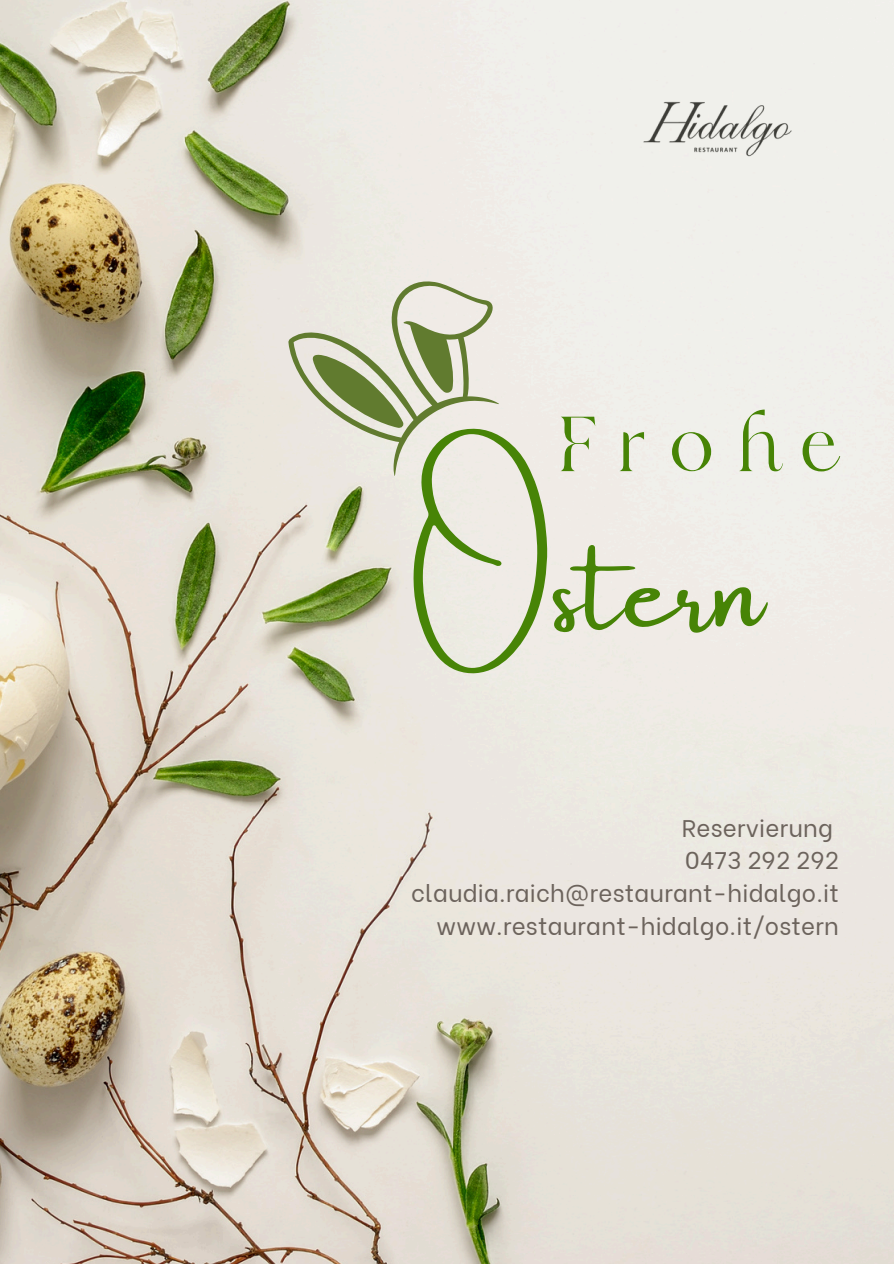
<style>
.page{position:relative;width:894px;height:1264px;background:#fff}
.page>*{position:absolute;margin:0;border:0;box-sizing:border-box;transform-origin:0 0}
.t1{font:115.2px "Amsterdam One";color:#478406}
.t2{font:111px "Frunchy Serif";letter-spacing:.205em;color:#478406}
.t3{font:24px "Be Vietnam";letter-spacing:.01em;color:#6c635c}
</style>
<div class="page">
<img style="left:0;top:0;width:893px;height:1263px">
<svg style="left:271px;top:230px;width:273px;height:263px;background:#dcdccd"></svg>
<img style="left:596px;top:89px;width:242px;height:75px">
<p class="t2" style="left:556px;top:393px;width:285px">Frohe</p>
<p class="t1" style="left:412px;top:526px;width:353px">Ostern</p>
<h1 class="t3" style="left:681px;top:808px;width:153px">Reservierung</h1>
<h2 class="t3" style="left:685px;top:840px;width:155px">0473 292 292</h2>
<p class="t3" style="left:411px;top:873px;width:429px">claudia.raich@restaurant-hidalgo.it</p>
<p class="t3" style="left:436px;top:905px;width:403px">www.restaurant-hidalgo.it/ostern</p>
</div>
